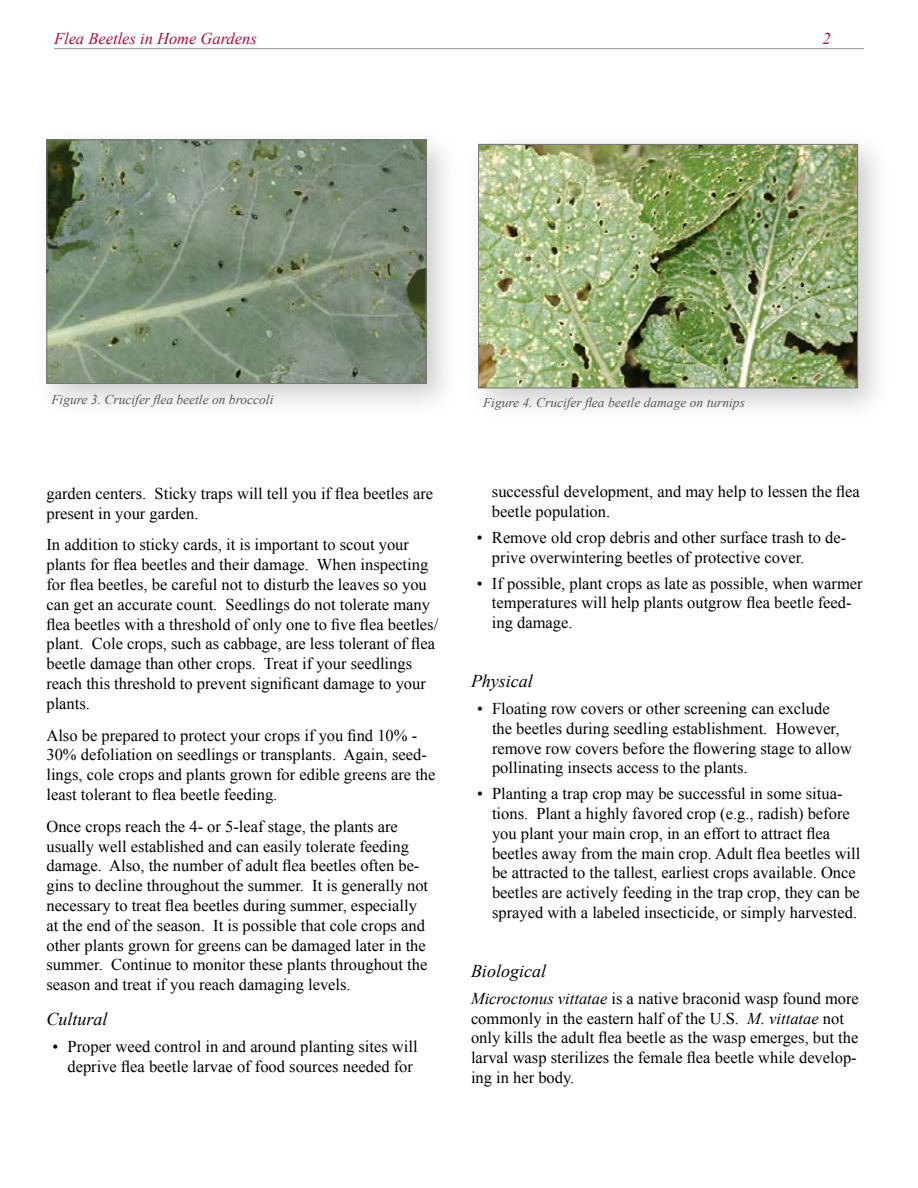
<style>
.page{position:relative;width:918px;height:1188px;background:#fff}
.page>*{position:absolute;margin:0;border:0;box-sizing:border-box;transform-origin:0 0}
.t1{font:italic 18px "Times New Roman";color:#000}
.t2{font:16.5px/19.8px "Times New Roman";color:#000}
.t3{font:italic 16.5px "Times New Roman";color:#b30838}
.t4{font:italic 13.5px "Times New Roman";color:#58595b}
.s1{font-style:italic}
</style>
<div class="page">
<hr style="left:54px;top:48px;width:810px;height:1px;background:#939598">
<div style="left:30px;top:123px;width:441px;height:305px;background:#000;opacity:.2"></div>
<img style="left:48px;top:142px;width:376px;height:240px">
<div style="left:46px;top:140px;width:380px;height:244px;border:1px solid #787878"></div>
<div style="left:462px;top:128px;width:441px;height:304px;background:#000;opacity:.2"></div>
<img style="left:480px;top:146px;width:376px;height:240px">
<div style="left:478px;top:144px;width:380px;height:244px;border:1px solid #787878"></div>
<p class="t3" style="left:54px;top:27px;width:204px">Flea Beetles in Home Gardens</p>
<p class="t3" style="left:822px;top:27px;width:10px">2</p>
<p class="t4" style="left:51px;top:391px;width:224px">Figure 3. Crucifer flea beetle on broccoli</p>
<p class="t4" style="left:483px;top:394px;width:263px">Figure 4. Crucifer flea beetle damage on turnips</p>
<p class="t2" style="left:46px;top:483px;width:388px">garden centers. Sticky traps will tell you if flea beetles are present in your garden.</p>
<p class="t2" style="left:46px;top:535px;width:393px">In addition to sticky cards, it is important to scout your plants for flea beetles and their damage. When inspecting for flea beetles, be careful not to disturb the leaves so you can get an accurate count. Seedlings do not tolerate many flea beetles with a threshold of only one to five flea beetles/ plant. Cole crops, such as cabbage, are less tolerant of flea beetle damage than other crops. Treat if your seedlings reach this threshold to prevent significant damage to your plants.</p>
<p class="t2" style="left:46px;top:725px;width:391px">Also be prepared to protect your crops if you find 10% - 30% defoliation on seedlings or transplants. Again, seed&shy;lings, cole crops and plants grown for edible greens are the least tolerant to flea beetle feeding.</p>
<p class="t2" style="left:46px;top:816px;width:383px">Once crops reach the 4- or 5-leaf stage, the plants are usually well established and can easily tolerate feeding damage. Also, the number of adult flea beetles often be&shy;gins to decline throughout the summer. It is generally not necessary to treat flea beetles during summer, especially at the end of the season. It is possible that cole crops and other plants grown for greens can be damaged later in the summer. Continue to monitor these plants throughout the season and treat if you reach damaging levels.</p>
<p class="t1" style="left:46px;top:1007px;width:63px">Cultural</p>
<p class="t2" style="left:53px;top:1037px;width:367px;text-align:right">• Proper weed control in and around planting sites will deprive flea beetle larvae of food sources needed for</p>
<p class="t2" style="left:492px;top:482px;width:369px">successful development, and may help to lessen the flea beetle population.</p>
<p class="t2" style="left:492px;top:527px;width:356px;text-indent:-15px">• Remove old crop debris and other surface trash to de&shy;prive overwintering beetles of protective cover.</p>
<p class="t2" style="left:492px;top:573px;width:372px;text-indent:-15px">• If possible, plant crops as late as possible, when warmer temperatures will help plants outgrow flea beetle feed&shy;ing damage.</p>
<p class="t1" style="left:471px;top:668px;width:63px">Physical</p>
<p class="t2" style="left:492px;top:698px;width:362px;text-indent:-15px">• Floating row covers or other screening can exclude the beetles during seedling establishment. However, remove row covers before the flowering stage to allow pollinating insects access to the plants.</p>
<p class="t2" style="left:492px;top:784px;width:370px;text-indent:-15px">• Planting a trap crop may be successful in some situa&shy;tions. Plant a highly favored crop (e.g., radish) before you plant your main crop, in an effort to attract flea beetles away from the main crop. Adult flea beetles will be attracted to the tallest, earliest crops available. Once beetles are actively feeding in the trap crop, they can be sprayed with a labeled insecticide, or simply harvested.</p>
<p class="t1" style="left:471px;top:958px;width:77px">Biological</p>
<p class="t2" style="left:471px;top:988px;width:389px"><span class="s1">Microctonus vittatae</span> is a native braconid wasp found more commonly in the eastern half of the U.S. <span class="s1">M. vittatae</span> not only kills the adult flea beetle as the wasp emerges, but the larval wasp sterilizes the female flea beetle while develop&shy;ing in her body.</p>
</div>
